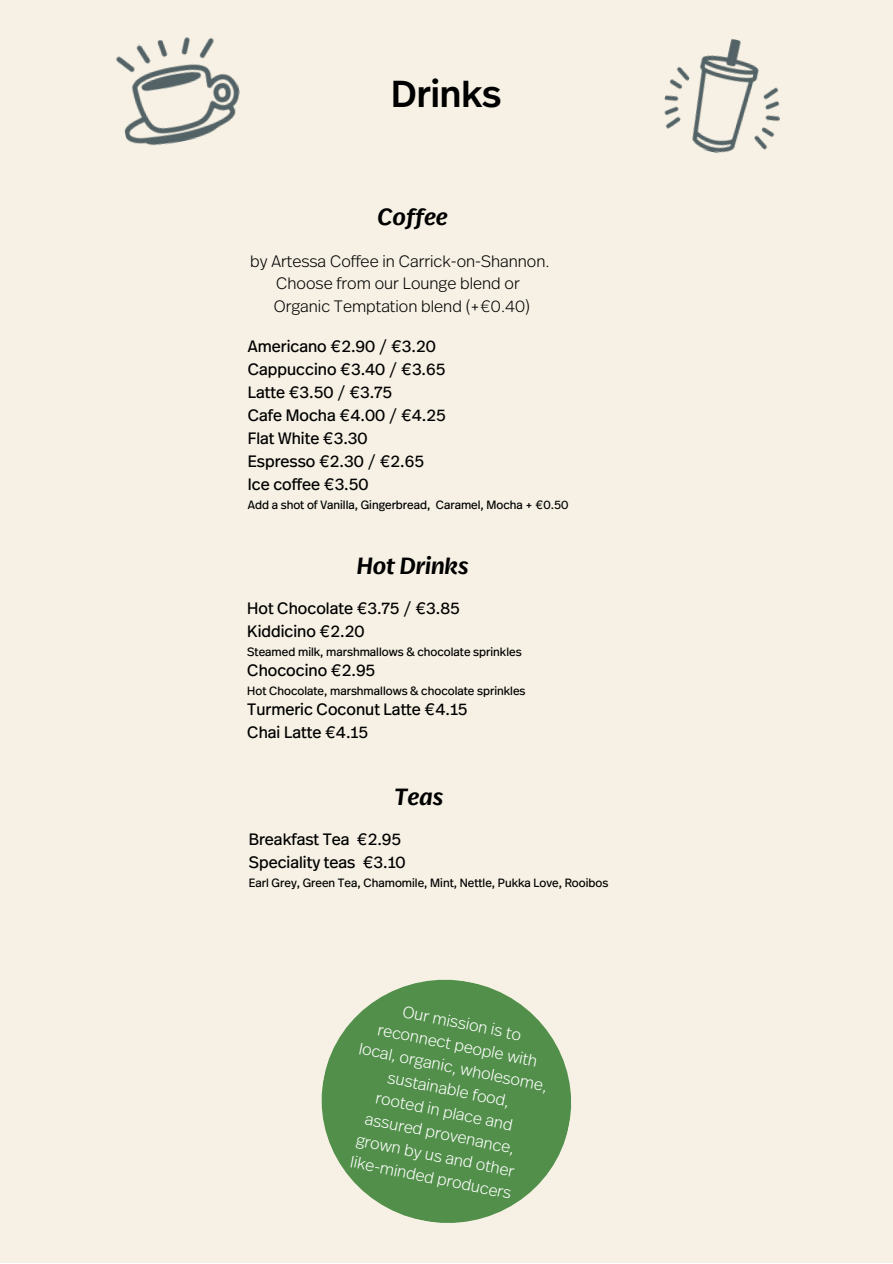
<style>
.page{position:relative;width:893px;height:1264px;background:#fff}
.page>*{position:absolute;margin:0;border:0;box-sizing:border-box;transform-origin:0 0}
.t1{font:500 37.5px "Real Head Pro";color:#000}
.t2{font:italic 600 23.4px "Real Head Pro";color:#000}
.t3{font:16.5px/23px "Real Head Pro";color:#000}
.t4{font:300 16.5px/22.5px "Real Head Pro";color:#fff;text-align:center}
.t5{font:300 16.5px/22.5px "Real Head Pro";color:#000;text-align:center}
.t6{font:12px "Real Head Pro";color:#000}
</style>
<div class="page">
<div style="left:0;top:0;width:892px;height:1262px;background:#f6f1e4"></div>
<img style="left:116px;top:37px;width:124px;height:109px">
<img style="left:664px;top:38px;width:116px;height:116px">
<svg style="left:321px;top:979px;width:251px;height:244px;fill:#518f4a"></svg>
<h1 class="t1" style="left:391px;top:77px;width:111px">Drinks</h1>
<h2 class="t2" style="left:377px;top:206px;width:72px">Coffee</h2>
<p class="t5" style="left:250px;top:250px;width:301px">by Artessa Coffee in Carrick-on-Shannon.<br>Choose from our Lounge blend or<br>Organic Temptation blend (+€0.40)</p>
<p class="t3" style="left:248px;top:335px;width:199px">Americano €2.90 / €3.20<br>Cappuccino €3.40 / €3.65<br>Latte €3.50 / €3.75<br>Cafe Mocha €4.00 / €4.25<br>Flat White €3.30<br>Espresso €2.30 / €2.65<br>Ice coffee €3.50</p>
<p class="t6" style="left:248px;top:499px;width:322px">Add a shot of Vanilla, Gingerbread, Caramel, Mocha + €0.50</p>
<h2 class="t2" style="left:357px;top:555px;width:113px">Hot Drinks</h2>
<p class="t3" style="left:247px;top:597px;width:214px">Hot Chocolate €3.75 / €3.85<br>Kiddicino €2.20</p>
<p class="t6" style="left:247px;top:646px;width:276px">Steamed milk, marshmallows &amp; chocolate sprinkles</p>
<p class="t3" style="left:247px;top:659px;width:130px">Chococino €2.95</p>
<p class="t6" style="left:247px;top:685px;width:280px">Hot Chocolate, marshmallows &amp; chocolate sprinkles</p>
<p class="t3" style="left:247px;top:698px;width:222px">Turmeric Coconut Latte €4.15<br>Chai Latte €4.15</p>
<h2 class="t2" style="left:394px;top:786px;width:50px">Teas</h2>
<p class="t3" style="left:249px;top:828px;width:158px">Breakfast Tea €2.95<br>Speciality teas €3.10</p>
<p class="t6" style="left:249px;top:877px;width:361px">Earl Grey, Green Tea, Chamomile, Mint, Nettle, Pukka Love, Rooibos</p>
<p class="t4" style="left:405px;top:1001px;width:122px;rotate:11deg">Our mission is to</p>
<p class="t4" style="left:361px;top:1038px;width:193px;rotate:11deg">local, organic, wholesome, sustainable food,<br>rooted in place and assured provenance, grown by us and other like-minded producers</p>
<p class="t4" style="left:380px;top:1019px;width:164px;rotate:11deg">reconnect people with</p>
</div>
